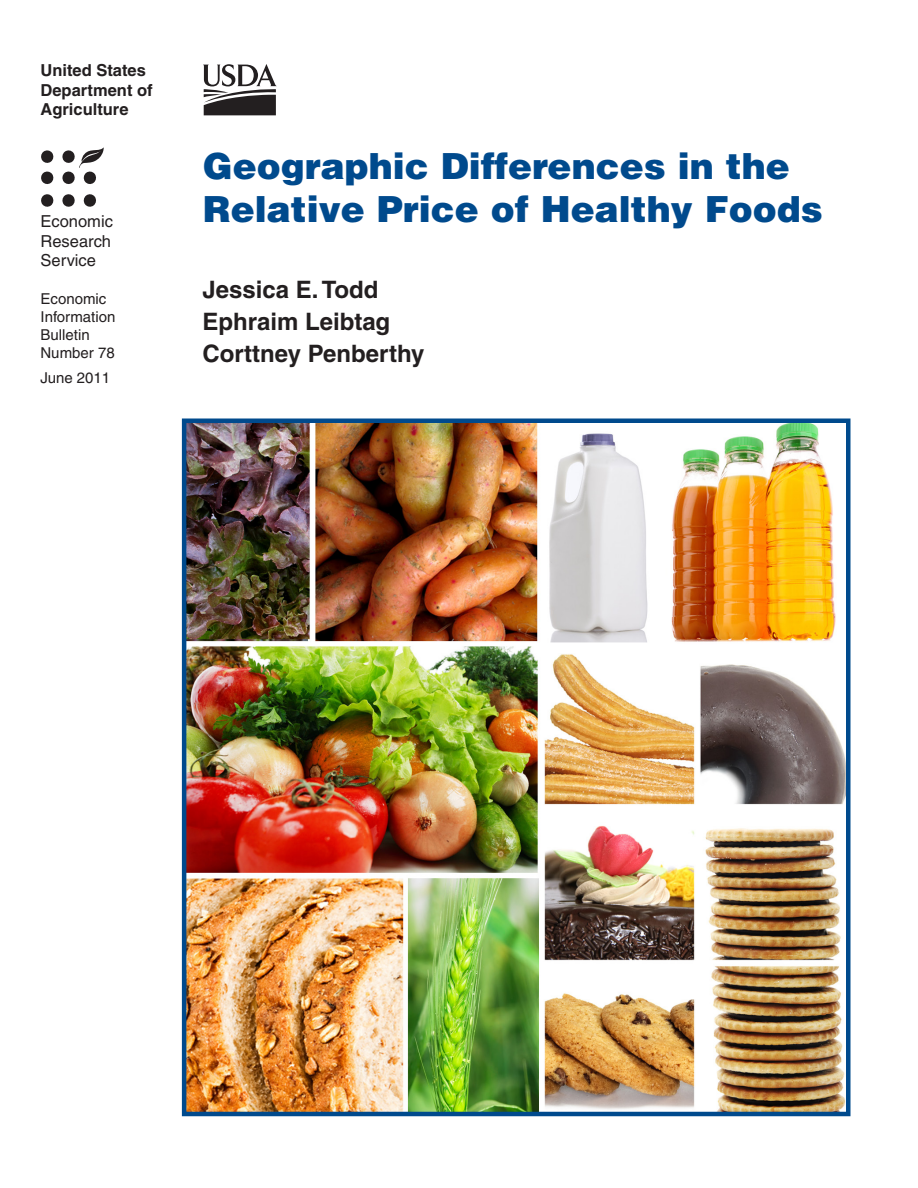
<style>
.page{position:relative;width:918px;height:1188px;background:#fff}
.page>*{position:absolute;margin:0;border:0;box-sizing:border-box;transform-origin:0 0}
.Title_Heading{font:900 36px/43.2px "Helvetica";color:#004a8d}
.Author_names{font:700 24px "Helvetica";color:#231f20}
.t1{font:700 16.5px/19.8px "Helvetica";color:#231f20}
.t2{font:16.5px/19.8px "Helvetica";color:#231f20;text-align:justify}
.t3{font:15px/18px "Helvetica";color:#231f20}
</style>
<div class="page">
<svg style="left:83px;top:194px;width:13px;height:13px"></svg>
<svg style="left:62px;top:147px;width:42px;height:37px"></svg>
<svg style="left:62px;top:194px;width:13px;height:13px"></svg>
<svg style="left:41px;top:150px;width:13px;height:13px"></svg>
<svg style="left:41px;top:171px;width:13px;height:13px"></svg>
<svg style="left:41px;top:194px;width:13px;height:13px"></svg>
<svg style="left:203px;top:64px;width:74px;height:51px"></svg>
<img style="left:187px;top:423px;width:658px;height:688px">
<div style="left:182px;top:418px;width:668px;height:698px;border:4px solid #004a8d"></div>
<p class="t1" style="left:40px;top:60px;width:114px">United States<br>Department of<br>Agriculture</p>
<p class="t2" style="left:40px;top:211px;width:74px">Economic Research Service</p>
<p class="t3" style="left:40px;top:289px;width:76px">Economic<br>Information<br>Bulletin<br>Number 78</p>
<p class="t3" style="left:40px;top:368px;width:71px">June 2011</p>
<p class="Title_Heading" style="left:203px;top:144px;width:621px">Geographic Differences in the<br>Relative Price of Healthy Foods</p>
<p class="Author_names" style="left:202px;top:274px;width:177px">Jessica E. Todd</p>
<p class="Author_names" style="left:202px;top:306px;width:189px">Ephraim Leibtag</p>
<p class="Author_names" style="left:202px;top:339px;width:224px">Corttney Penberthy</p>
</div>
